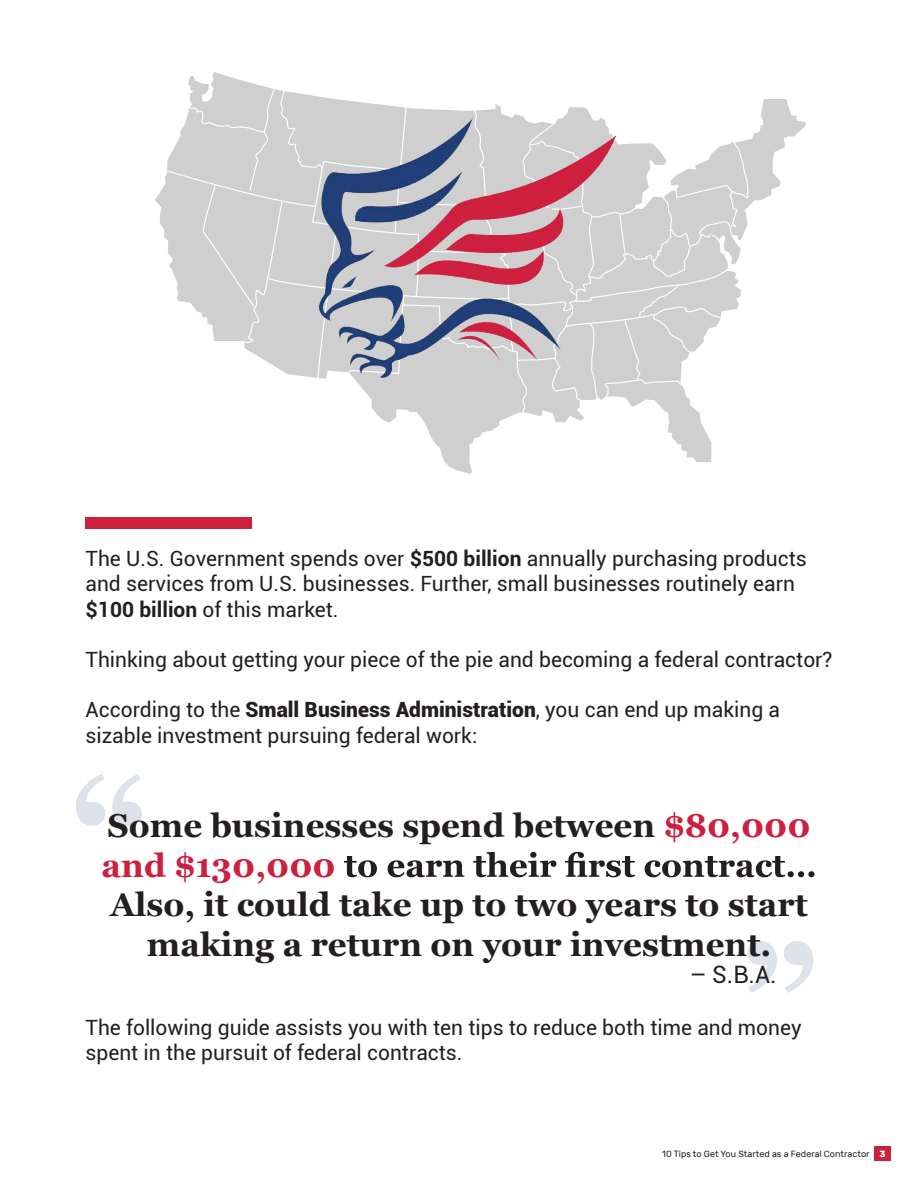
<style>
.page{position:relative;width:918px;height:1188px;background:#fff}
.page>*{position:absolute;margin:0;border:0;box-sizing:border-box;transform-origin:0 0}
.t1{font:700 151.5px "Georgia";color:#1f4279}
.t2{font:700 33px/39.6px "Georgia";color:#231f20}
.t3{font:24px "Roboto";color:#231f20}
.t4{font:21px/25.2px "Roboto";color:#231f20}
.t5{font:9px "Rubik";color:#231f20}
.s1{font-weight:700}
.s2{font-weight:900}
.s3{color:#cd1f3e}
.s4{font-weight:700;color:#fff}
</style>
<div class="page">
<div style="left:875px;top:1147px;width:16px;height:14px;background:#cd1f3e"></div>
<hr style="left:0;top:0;width:1px;height:1188px;background:#194786">
<svg style="left:344px;top:852px;width:471px;height:25px"></svg>
<div style="left:86px;top:517px;width:166px;height:12px;background:#cd1f3e"></div>
<svg style="left:155px;top:72px;width:651px;height:402px"></svg>
<svg style="left:165px;top:87px;width:584px;height:327px"></svg>
<img style="left:320px;top:119px;width:295px;height:259px">
<p class="t4" style="left:85px;top:548px;width:723px">The U.S. Government spends over <span class="s1">$500 billion</span> annually purchasing products and services from U.S. businesses. Further, small businesses routinely earn <span class="s1">$100 billion</span> of this market.</p>
<p class="t4" style="left:85px;top:648px;width:749px">Thinking about getting your piece of the pie and becoming a federal contractor?</p>
<p class="t4" style="left:85px;top:699px;width:696px">According to the <span class="s2">Small Business Administration</span>, you can end up making a sizable investment pursuing federal work:</p>
<h1 class="t1" style="left:70px;top:772px;width:80px">“</h1>
<h2 class="t2" style="left:102px;top:809px;width:710px">Some businesses spend between <span class="s3">$80,000 and $130,000</span></h2>
<h2 class="t2" style="left:110px;top:888px;width:699px;text-align:center">Also, it could take up to two years to start making a return on your investment.</h2>
<h1 class="t1" style="left:740px;top:940px;width:80px">”</h1>
<p class="t3" style="left:690px;top:963px;width:88px">– S.B.A.</p>
<p class="t4" style="left:85px;top:1016px;width:718px">The following guide assists you with ten tips to reduce both time and money spent in the pursuit of federal contracts.</p>
<p class="t5" style="left:662px;top:1150px;width:225px">10 Tips to Get You Started as a Federal Contractor <span class="s4">3</span></p>
</div>
